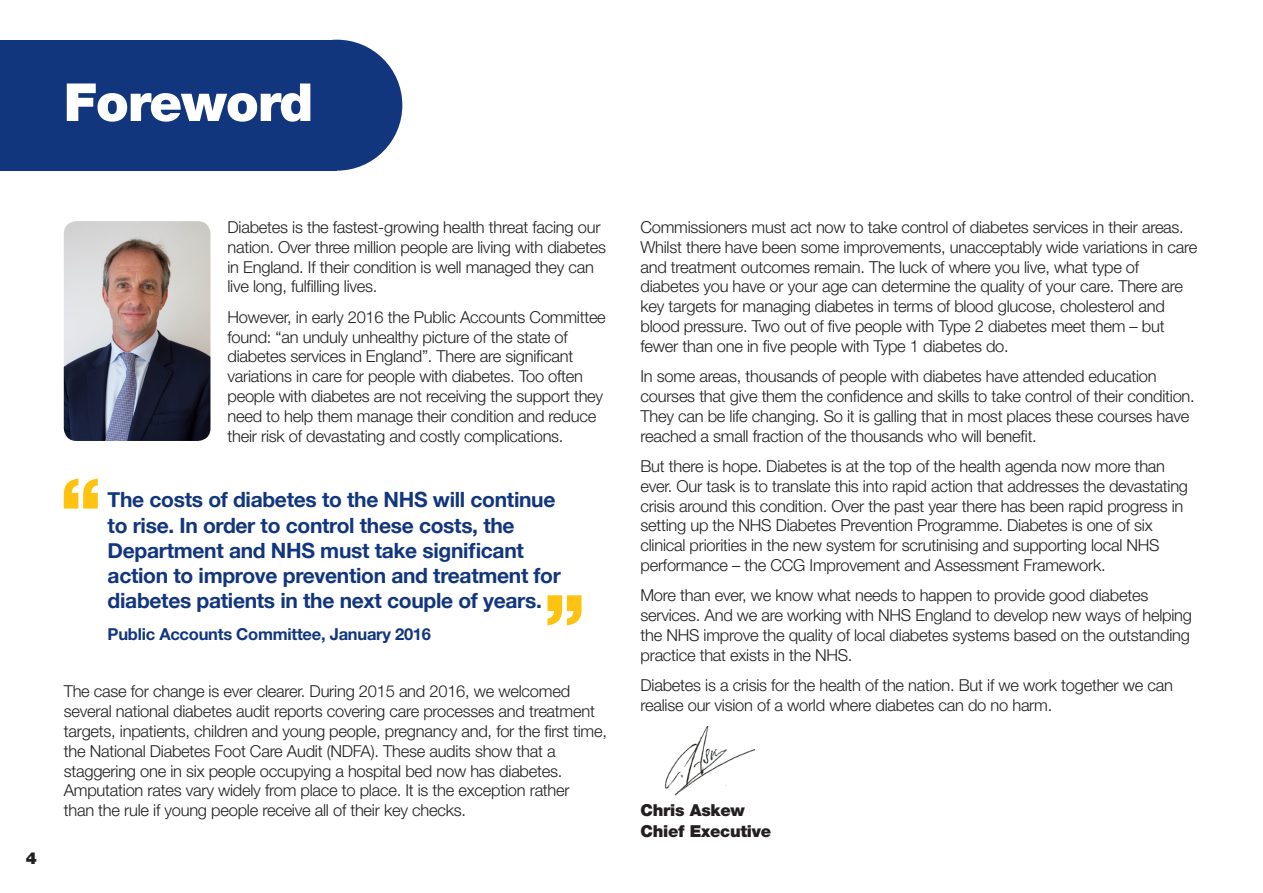
<style>
.page{position:relative;width:1263px;height:893px;background:#fff}
.page>*{position:absolute;margin:0;border:0;box-sizing:border-box;transform-origin:0 0}
.t1{font:900 52.5px "Helvetica Neue LT Std";letter-spacing:-.02em;color:#fff}
.t2{font:700 21px/25.2px "Helvetica Neue";letter-spacing:-.015em;color:#11367e}
.t3{font:300 16.5px/19.8px "Helvetica Neue LT Std";letter-spacing:-.015em;color:#231f20}
.t4{font:700 16.5px "Helvetica Neue LT Std";letter-spacing:-.015em;color:#11367e}
.Bullets_Copy_Yellow{font:900 16.5px "Helvetica Neue LT Std";letter-spacing:-.015em;color:#231f20}
</style>
<div class="page">
<div style="left:0;top:40px;width:337px;height:131px;background:#11367e"></div>
<div style="left:271px;top:40px;width:131px;height:131px;background:#11367e;border-radius:50%"></div>
<img style="left:64px;top:221px;width:146px;height:220px">
<svg style="left:64px;top:478px;width:34px;height:31px"></svg>
<svg style="left:547px;top:595px;width:34px;height:30px"></svg>
<img style="left:664px;top:726px;width:91px;height:70px">
<p class="t1" style="left:64px;top:71px;width:251px">Foreword</p>
<p class="Bullets_Copy_Yellow" style="left:26px;top:848px;width:13px">4</p>
<p class="t3" style="left:227px;top:217px;width:380px">Diabetes is the fastest-growing health threat facing our nation. Over three million people are living with diabetes in England. If their condition is well managed they can live long, fulfilling lives.</p>
<p class="t3" style="left:227px;top:307px;width:380px">However, in early 2016 the Public Accounts Committee found: “an unduly unhealthy picture of the state of</p>
<p class="t3" style="left:227px;top:346px;width:347px">diabetes services in England”. There are significant</p>
<p class="t3" style="left:227px;top:366px;width:357px">variations in care for people with diabetes. Too often</p>
<p class="t3" style="left:227px;top:386px;width:377px">people with diabetes are not receiving the support they need to help them manage their condition and reduce their risk of devastating and costly complications.</p>
<p class="t2" style="left:108px;top:488px;width:449px">The costs of diabetes to the NHS will continue to rise. In order to control these costs, the</p>
<p class="t2" style="left:108px;top:538px;width:455px">Department and NHS must take significant action to improve prevention and treatment for diabetes patients in the next couple of years.</p>
<p class="t4" style="left:108px;top:624px;width:325px">Public Accounts Committee, January 2016</p>
<p class="t3" style="left:64px;top:681px;width:508px">The case for change is ever clearer. During 2015 and 2016, we welcomed</p>
<p class="t3" style="left:64px;top:701px;width:545px">several national diabetes audit reports covering care processes and treatment targets, inpatients, children and young people, pregnancy and, for the first time, the National Diabetes Foot Care Audit (NDFA). These audits show that a</p>
<p class="t3" style="left:64px;top:760px;width:500px">staggering one in six people occupying a hospital bed now has diabetes.</p>
<p class="t3" style="left:64px;top:780px;width:507px">Amputation rates vary widely from place to place. It is the exception rather than the rule if young people receive all of their key checks.</p>
<p class="t3" style="left:640px;top:217px;width:558px">Commissioners must act now to take control of diabetes services in their areas.<br>Whilst there have been some improvements, unacceptably wide variations in care and treatment outcomes remain. The luck of where you live, what type of</p>
<p class="t3" style="left:640px;top:276px;width:544px">diabetes you have or your age can determine the quality of your care. There are key targets for managing diabetes in terms of blood glucose, cholesterol and blood pressure. Two out of five people with Type 2 diabetes meet them – but</p>
<p class="t3" style="left:640px;top:336px;width:370px">fewer than one in five people with Type 1 diabetes do.</p>
<p class="t3" style="left:640px;top:366px;width:556px">In some areas, thousands of people with diabetes have attended education courses that give them the confidence and skills to take control of their condition.<br>They can be life changing. So it is galling that in most places these courses have reached a small fraction of the thousands who will benefit.</p>
<p class="t3" style="left:640px;top:456px;width:549px">But there is hope. Diabetes is at the top of the health agenda now more than ever. Our task is to translate this into rapid action that addresses the devastating crisis around this condition. Over the past year there has been rapid progress in setting up the NHS Diabetes Prevention Programme. Diabetes is one of six</p>
<p class="t3" style="left:640px;top:535px;width:521px">clinical priorities in the new system for scrutinising and supporting local NHS</p>
<p class="t3" style="left:640px;top:555px;width:467px">performance – the CCG Improvement and Assessment Framework.</p>
<p class="t3" style="left:640px;top:585px;width:509px">More than ever, we know what needs to happen to provide good diabetes</p>
<p class="t3" style="left:640px;top:605px;width:553px">services. And we are working with NHS England to develop new ways of helping the NHS improve the quality of local diabetes systems based on the outstanding practice that exists in the NHS.</p>
<p class="t3" style="left:640px;top:675px;width:534px">Diabetes is a crisis for the health of the nation. But if we work together we can realise our vision of a world where diabetes can do no harm.</p>
<p class="Bullets_Copy_Yellow" style="left:640px;top:800px;width:106px">Chris Askew</p>
<p class="Bullets_Copy_Yellow" style="left:640px;top:821px;width:132px">Chief Executive</p>
</div>
